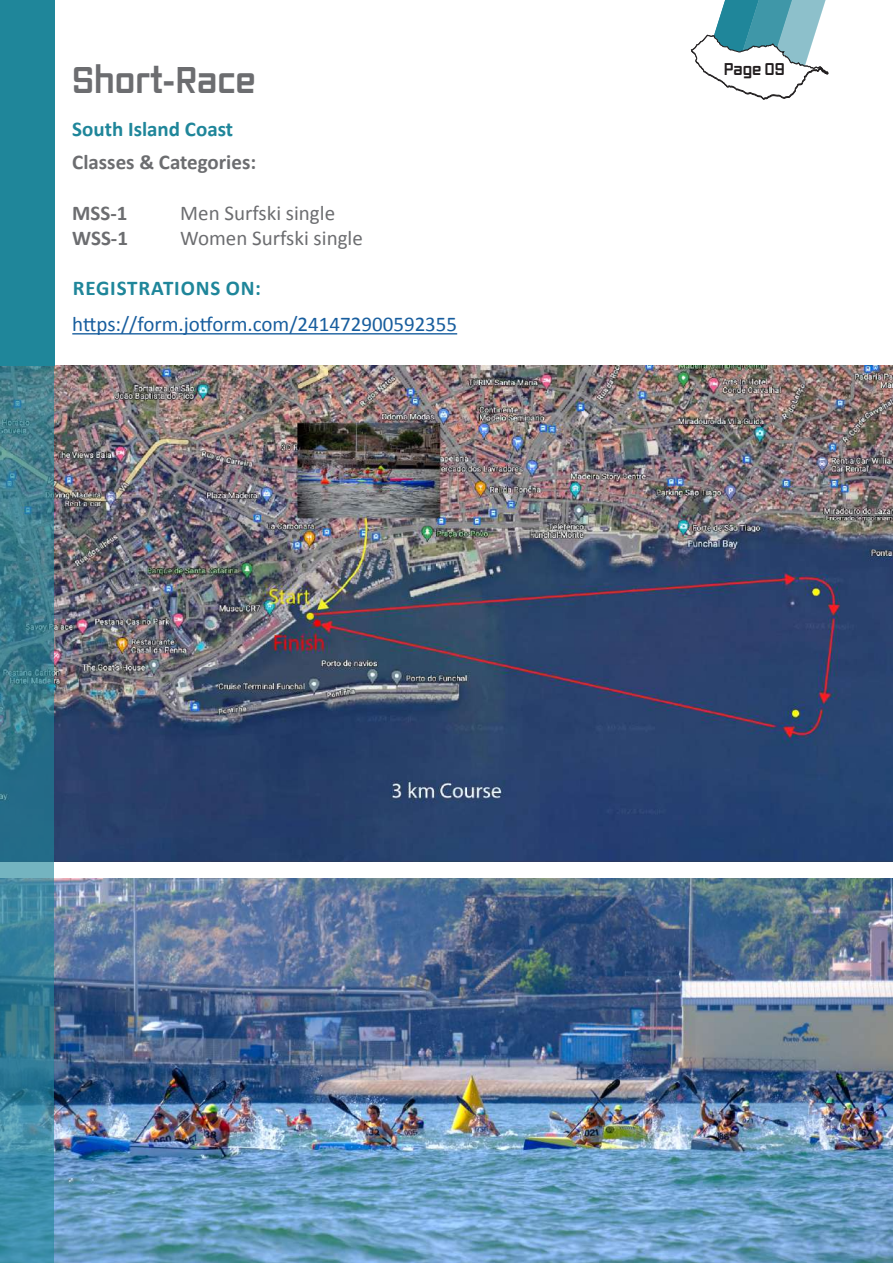
<style>
.page{position:relative;width:893px;height:1263px;background:#fff}
.page>*{position:absolute;margin:0;border:0;box-sizing:border-box;transform-origin:0 0}
.t1{font:700 36px "Vox";color:#6c6d70}
.t2{font:21px "Calibri";color:#175d9e}
.t3{font:21px "Calibri";color:#6c6d70}
.t4{font:700 21px "Calibri";color:#6c6d70}
.t5{font:700 21px "Calibri";color:#1f869a}
.t6{font:700 21px "Calibri";letter-spacing:.04em;color:#1f869a}
.t7{font:700 16.5px "Vox";color:#231f20}
</style>
<div class="page">
<img style="left:54px;top:365px;width:839px;height:497px">
<img style="left:54px;top:878px;width:839px;height:385px">
<div style="left:0;top:0;width:54px;height:365px;background:#1f869a"></div>
<svg style="left:0;top:365px;width:54px;height:898px;background:#3a7f94"></svg>
<svg style="left:691px;top:0;width:138px;height:100px"></svg>
<hr style="left:72px;top:333px;width:385px;height:1px;background:#175d9e">
<h1 class="t1" style="left:72px;top:55px;width:185px">Short-Race</h1>
<p class="t5" style="left:72px;top:116px;width:162px">South Island Coast</p>
<p class="t4" style="left:72px;top:149px;width:185px">Classes &amp; Categories:</p>
<p class="t4" style="left:72px;top:199px;width:57px">MSS-1</p>
<p class="t3" style="left:180px;top:199px;width:156px">Men Surfski single</p>
<p class="t4" style="left:72px;top:225px;width:57px">WSS-1</p>
<p class="t3" style="left:180px;top:225px;width:184px">Women Surfski single</p>
<p class="t6" style="left:73px;top:275px;width:190px">REGISTRATIONS ON:</p>
<p class="t2" style="left:72px;top:311px;width:386px">https://form.jotform.com/241472900592355</p>
<p class="t7" style="left:729px;top:58px;width:53px">Page 9</p>
<p class="t7" style="left:724px;top:58px;width:63px">Page 09</p>
</div>
